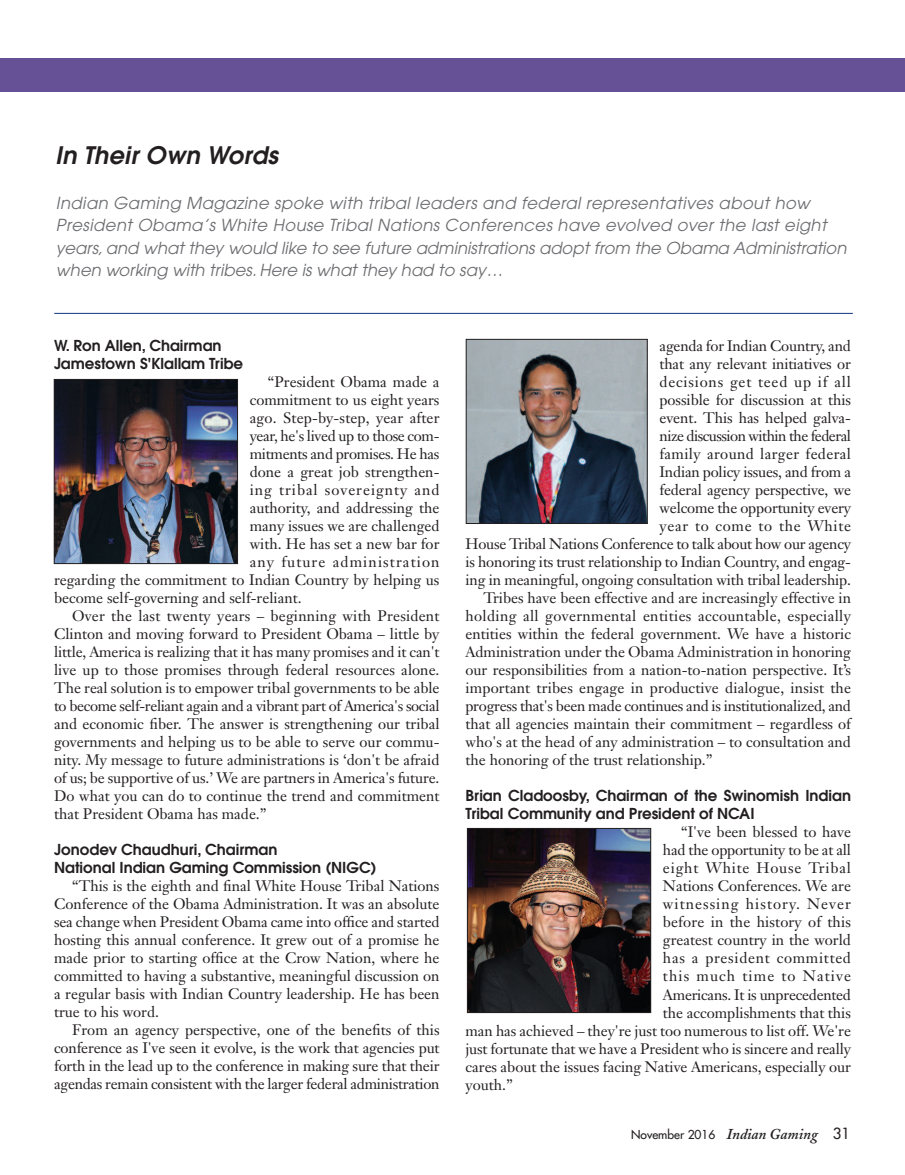
<style>
.page{position:relative;width:905px;height:1175px;background:#fff}
.page>*{position:absolute;margin:0;border:0;box-sizing:border-box;transform-origin:0 0}
.t1{font:italic 600 24px "Avant Garde";letter-spacing:.015em;color:#231f20}
.t2{font:italic 16.5px/22.5px "Avant Garde";letter-spacing:.02em;color:#6c6d70}
.t3{font:15px/18px "Janson Text";color:#231f20;text-align:justify}
.t4{font:600 15px/18px "Avant Garde";color:#231f20}
.t5{font:15px "Janson Text";letter-spacing:-.025em;color:#231f20}
.t6{font:15px "Janson Text";letter-spacing:-.02em;color:#231f20}
.t7{font:15px "Janson Text";letter-spacing:.02em;color:#231f20}
.t8{font:15px "Janson Text";letter-spacing:.07em;color:#231f20}
.t9{font:15px "Janson Text";letter-spacing:.045em;color:#231f20}
.t10{font:15px "Janson Text";letter-spacing:-.035em;color:#231f20}
.t11{font:15px "Janson Text";letter-spacing:.025em;color:#231f20}
.t12{font:15px "Janson Text";letter-spacing:.065em;color:#231f20}
.t13{font:15px "Janson Text";letter-spacing:.075em;color:#231f20}
.t14{font:15px "Janson Text";letter-spacing:.05em;color:#231f20}
.t15{font:15px "Janson Text";letter-spacing:.055em;color:#231f20}
.t16{font:12px "Futura";color:#231f20}
.s1{font-family:"Adobe Caslon";font-weight:600;font-style:italic;font-size:15px}
.s2{font-size:15px}
</style>
<div class="page">
<div style="left:0;top:58px;width:904px;height:33px;background:#675196"></div>
<hr style="left:54px;top:313px;width:798px;height:1px;background:#10347f">
<img style="left:56px;top:381px;width:180px;height:181px">
<div style="left:54px;top:379px;width:184px;height:185px;border:1px solid #231f20"></div>
<img style="left:468px;top:341px;width:177px;height:180px">
<div style="left:466px;top:339px;width:181px;height:184px;border:1px solid #231f20"></div>
<img style="left:469px;top:830px;width:180px;height:180px">
<div style="left:467px;top:828px;width:184px;height:184px;border:1px solid #231f20"></div>
<h1 class="t1" style="left:55px;top:146px;width:224px">In Their Own Words</h1>
<p class="t2" style="left:56px;top:193px;width:792px">Indian Gaming Magazine spoke with tribal leaders and federal representatives about how President Obama’s White House Tribal Nations Conferences have evolved over the last eight years, and what they would like to see future administrations adopt from the Obama Administration when working with tribes. Here is what they had to say…</p>
<p class="t4" style="left:54px;top:338px;width:191px">W. Ron Allen, Chairman<br>Jamestown S'Klallam Tribe</p>
<p class="t3" style="left:268px;top:374px;width:173px">“President Obama made a</p>
<p class="t3" style="left:250px;top:392px;width:191px">commitment to us eight years</p>
<p class="t3" style="left:250px;top:410px;width:191px">ago. Step-by-step, year after</p>
<p class="t5" style="left:250px;top:430px;width:191px">year, he's lived up to those com-</p>
<p class="t6" style="left:250px;top:448px;width:191px">mitments and promises. He has</p>
<p class="t3" style="left:250px;top:464px;width:191px">done a great job strengthen-</p>
<p class="t12" style="left:250px;top:484px;width:191px">ing tribal sovereignty and</p>
<p class="t3" style="left:250px;top:500px;width:191px">authority, and addressing the</p>
<p class="t3" style="left:250px;top:518px;width:191px">many issues we are challenged</p>
<p class="t3" style="left:250px;top:536px;width:191px">with. He has set a new bar for</p>
<p class="t13" style="left:250px;top:556px;width:191px">any future administration</p>
<p class="t3" style="left:54px;top:572px;width:387px">regarding the commitment to Indian Country by helping us</p>
<p class="t3" style="left:54px;top:590px;width:249px">become self-governing and self-reliant.</p>
<p class="t3" style="left:72px;top:608px;width:369px">Over the last twenty years – beginning with President</p>
<p class="t3" style="left:54px;top:626px;width:387px">Clinton and moving forward to President Obama – little by</p>
<p class="t3" style="left:54px;top:644px;width:387px">little, America is realizing that it has many promises and it can't</p>
<p class="t3" style="left:54px;top:662px;width:387px">live up to those promises through federal resources alone.</p>
<p class="t3" style="left:54px;top:680px;width:387px">The real solution is to empower tribal governments to be able</p>
<p class="t5" style="left:54px;top:700px;width:387px">to become self-reliant again and a vibrant part of America's social</p>
<p class="t3" style="left:54px;top:716px;width:387px">and economic fiber. The answer is strengthening our tribal</p>
<p class="t3" style="left:54px;top:734px;width:387px">governments and helping us to be able to serve our commu-</p>
<p class="t3" style="left:54px;top:752px;width:387px">nity. My message to future administrations is ‘don't be afraid</p>
<p class="t3" style="left:54px;top:770px;width:387px">of us; be supportive of us.’ We are partners in America's future.</p>
<p class="t3" style="left:54px;top:788px;width:387px">Do what you can do to continue the trend and commitment</p>
<p class="t3" style="left:54px;top:806px;width:214px">that President Obama has made.”</p>
<p class="t4" style="left:54px;top:842px;width:324px">Jonodev Chaudhuri, Chairman<br>National Indian Gaming Commission (NIGC)</p>
<p class="t3" style="left:54px;top:878px;width:387px;text-indent:18px">“This is the eighth and final White House Tribal Nations Conference of the Obama Administration. It was an absolute sea change when President Obama came into office and started hosting this annual conference. It grew out of a promise he made prior to starting office at the Crow Nation, where he committed to having a substantive, meaningful discussion on a regular basis with Indian Country leadership. He has been true to his word.</p>
<p class="t3" style="left:54px;top:1022px;width:387px;text-indent:18px">From an agency perspective, one of the benefits of this conference as I've seen it evolve, is the work that agencies put forth in the lead up to the conference in making sure that their agendas remain consistent with the larger federal administration</p>
<p class="t3" style="left:659px;top:338px;width:193px">agenda for Indian Country, and</p>
<p class="t3" style="left:659px;top:356px;width:193px">that any relevant initiatives or</p>
<p class="t14" style="left:659px;top:376px;width:193px">decisions get teed up if all</p>
<p class="t3" style="left:659px;top:392px;width:193px">possible for discussion at this</p>
<p class="t3" style="left:659px;top:410px;width:193px">event. This has helped galva-</p>
<p class="t10" style="left:659px;top:430px;width:193px">nize discussion within the federal</p>
<p class="t11" style="left:659px;top:448px;width:193px">family around larger federal</p>
<p class="t3" style="left:659px;top:464px;width:193px">Indian policy issues, and from a</p>
<p class="t3" style="left:659px;top:482px;width:193px">federal agency perspective, we</p>
<p class="t3" style="left:659px;top:500px;width:193px">welcome the opportunity every</p>
<p class="t9" style="left:659px;top:520px;width:193px">year to come to the White</p>
<p class="t3" style="left:465px;top:536px;width:387px">House Tribal Nations Conference to talk about how our agency</p>
<p class="t3" style="left:465px;top:554px;width:387px">is honoring its trust relationship to Indian Country, and engag-</p>
<p class="t3" style="left:465px;top:572px;width:387px">ing in meaningful, ongoing consultation with tribal leadership.</p>
<p class="t3" style="left:483px;top:590px;width:369px">Tribes have been effective and are increasingly effective in</p>
<p class="t7" style="left:465px;top:610px;width:387px">holding all governmental entities accountable, especially</p>
<p class="t3" style="left:465px;top:626px;width:387px">entities within the federal government. We have a historic</p>
<p class="t3" style="left:465px;top:644px;width:387px">Administration under the Obama Administration in honoring</p>
<p class="t3" style="left:465px;top:662px;width:387px">our responsibilities from a nation-to-nation perspective. It’s</p>
<p class="t3" style="left:465px;top:680px;width:387px">important tribes engage in productive dialogue, insist the</p>
<p class="t6" style="left:465px;top:700px;width:387px">progress that's been made continues and is institutionalized, and</p>
<p class="t3" style="left:465px;top:716px;width:387px">that all agencies maintain their commitment – regardless of</p>
<p class="t3" style="left:465px;top:734px;width:387px">who's at the head of any administration – to consultation and</p>
<p class="t3" style="left:465px;top:752px;width:248px">the honoring of the trust relationship.”</p>
<p class="t4" style="left:465px;top:788px;width:387px">Brian Cladoosby, Chairman of the Swinomish Indian<br>Tribal Community and President of NCAI</p>
<p class="t3" style="left:681px;top:824px;width:171px">“I've been blessed to have</p>
<p class="t3" style="left:663px;top:842px;width:189px">had the opportunity to be at all</p>
<p class="t15" style="left:663px;top:862px;width:189px">eight White House Tribal</p>
<p class="t3" style="left:663px;top:878px;width:189px">Nations Conferences. We are</p>
<p class="t8" style="left:663px;top:898px;width:189px">witnessing history. Never</p>
<p class="t3" style="left:663px;top:914px;width:189px">before in the history of this</p>
<p class="t3" style="left:663px;top:932px;width:189px">greatest country in the world</p>
<p class="t9" style="left:663px;top:952px;width:189px">has a president committed</p>
<p class="t8" style="left:663px;top:970px;width:189px">this much time to Native</p>
<p class="t3" style="left:663px;top:986px;width:189px">Americans. It is unprecedented</p>
<p class="t3" style="left:663px;top:1004px;width:189px">the accomplishments that this</p>
<p class="t3" style="left:465px;top:1022px;width:387px">man has achieved – they're just too numerous to list off. We're</p>
<p class="t3" style="left:465px;top:1040px;width:387px">just fortunate that we have a President who is sincere and really</p>
<p class="t3" style="left:465px;top:1058px;width:387px">cares about the issues facing Native Americans, especially our</p>
<p class="t3" style="left:465px;top:1076px;width:49px">youth.”</p>
<p class="t16" style="left:631px;top:1128px;width:220px">November 2016 <span class="s1">Indian Gaming</span> <span class="s2">31</span></p>
</div>
